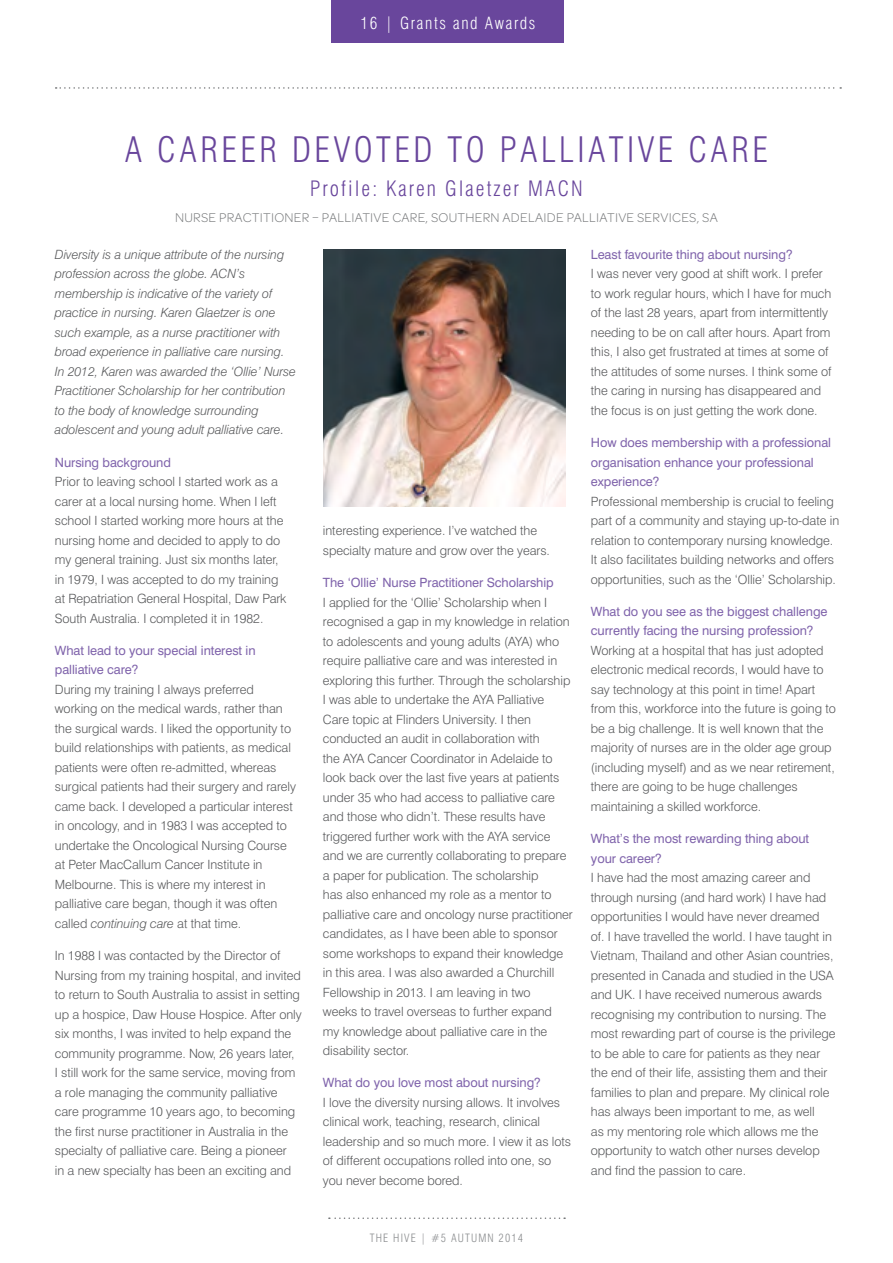
<style>
.page{position:relative;width:893px;height:1263px;background:#fff}
.page>*{position:absolute;margin:0;border:0;box-sizing:border-box;transform-origin:0 0}
.t1{font:300 condensed 34.5px "Swiss 721 BT";letter-spacing:.1em;color:#69469c}
.t2{font:300 condensed 20.85px "Swiss 721 BT";letter-spacing:.1em;color:#69469c}
.t3{font:300 condensed 16.5px "Swiss 721 BT";letter-spacing:.1em;color:#fff}
.t4{font:300 13.5px "Omnes";letter-spacing:.02em;color:#757779}
.Body{font:300 12.75px/19.5px "Swiss 721 BT";letter-spacing:-.005em;color:#58595b}
.Body-2{font:italic 300 12.75px/19.5px "Swiss 721 BT";letter-spacing:-.005em;color:#58595b}
.t5{font:300 condensed 11.25px "Swiss 721 BT";letter-spacing:.1em;color:#8a8c8e}
.s1{font-weight:400;color:#7f63ab}
.s2{font-style:italic}
</style>
<div class="page">
<svg style="left:329px;top:1217px;width:236px;height:2px"></svg>
<svg style="left:56px;top:87px;width:785px;height:2px"></svg>
<div style="left:331px;top:0;width:233px;height:43px;background:#69469c"></div>
<img style="left:323px;top:249px;width:242px;height:258px">
<p class="t3" style="left:360px;top:13px;width:176px">16 | Grants and Awards</p>
<p class="t1" style="left:125px;top:128px;width:645px">A CAREER DEVOTED TO PALLIATIVE CARE</p>
<p class="t2" style="left:310px;top:176px;width:274px">Profile: Karen Glaetzer MACN</p>
<p class="t4" style="left:175px;top:208px;width:544px">NURSE PRACTITIONER – PALLIATIVE CARE, SOUTHERN ADELAIDE PALLIATIVE SERVICES, SA</p>
<p class="Body-2" style="left:55px;top:244px;width:243px">Diversity is a unique attribute of the nursing profession across the globe. ACN’s membership is indicative of the variety of practice in nursing. Karen Glaetzer is one such example, as a nurse practitioner with broad experience in palliative care nursing.<br>In 2012, Karen was awarded the ‘Ollie’ Nurse Practitioner Scholarship for her contribution to the body of knowledge surrounding adolescent and young adult palliative care.</p>
<p class="Body" style="left:55px;top:452px;width:233px"><span class="s1">Nursing background<br></span>Prior to leaving school I started work as a carer at a local nursing home. When I left school I started working more hours at the nursing home and decided to apply to do my general training. Just six months later, in 1979, I was accepted to do my training at Repatriation General Hospital, Daw Park South Australia. I completed it in 1982.</p>
<p class="Body" style="left:55px;top:640px;width:243px"><span class="s1">What lead to your special interest in palliative care?<br></span>During my training I always preferred working on the medical wards, rather than the surgical wards. I liked the opportunity to build relationships with patients, as medical patients were often re-admitted, whereas surgical patients had their surgery and rarely came back. I developed a particular interest in oncology, and in 1983 I was accepted to undertake the Oncological Nursing Course at Peter MacCallum Cancer Institute in Melbourne. This is where my interest in palliative care began, though it was often called <span class="s2">continuing care</span> at that time.</p>
<p class="Body" style="left:55px;top:946px;width:248px">In 1988 I was contacted by the Director of Nursing from my training hospital, and invited to return to South Australia to assist in setting up a hospice, Daw House Hospice. After only six months, I was invited to help expand the community programme. Now, 26 years later,<br>I still work for the same service, moving from a role managing the community palliative care programme 10 years ago, to becoming the first nurse practitioner in Australia in the specialty of palliative care. Being a pioneer<br>in a new specialty has been an exciting and</p>
<p class="Body" style="left:323px;top:521px;width:229px">interesting experience. I’ve watched the specialty mature and grow over the years.</p>
<p class="Body" style="left:323px;top:573px;width:251px"><span class="s1">The ‘Ollie’ Nurse Practitioner Scholarship<br></span>I applied for the ‘Ollie’ Scholarship when I recognised a gap in my knowledge in relation to adolescents and young adults (AYA) who require palliative care and was interested in exploring this further. Through the scholarship I was able to undertake the AYA Palliative Care topic at Flinders University. I then conducted an audit in collaboration with<br>the AYA Cancer Coordinator in Adelaide to look back over the last five years at patients under 35 who had access to palliative care and those who didn’t. These results have triggered further work with the AYA service and we are currently collaborating to prepare a paper for publication. The scholarship<br>has also enhanced my role as a mentor to palliative care and oncology nurse practitioner candidates, as I have been able to sponsor some workshops to expand their knowledge in this area. I was also awarded a Churchill Fellowship in 2013. I am leaving in two<br>weeks to travel overseas to further expand<br>my knowledge about palliative care in the disability sector.</p>
<p class="Body" style="left:323px;top:1073px;width:250px"><span class="s1">What do you love most about nursing?<br></span>I love the diversity nursing allows. It involves clinical work, teaching, research, clinical leadership and so much more. I view it as lots of different occupations rolled into one, so you never become bored.</p>
<p class="Body" style="left:591px;top:244px;width:242px"><span class="s1">Least favourite thing about nursing?<br></span>I was never very good at shift work. I prefer to work regular hours, which I have for much of the last 28 years, apart from intermittently needing to be on call after hours. Apart from this, I also get frustrated at times at some of the attitudes of some nurses. I think some of the caring in nursing has disappeared and the focus is on just getting the work done.</p>
<p class="Body" style="left:591px;top:433px;width:250px"><span class="s1">How does membership with a professional organisation enhance your professional experience?<br></span>Professional membership is crucial to feeling part of a community and staying up-to-date in relation to contemporary nursing knowledge.<br>It also facilitates building networks and offers opportunities, such as the ‘Ollie’ Scholarship.</p>
<p class="Body" style="left:591px;top:601px;width:246px"><span class="s1">What do you see as the biggest challenge currently facing the nursing profession?<br></span>Working at a hospital that has just adopted electronic medical records, I would have to say technology at this point in time! Apart from this, workforce into the future is going to be a big challenge. It is well known that the majority of nurses are in the older age group (including myself) and as we near retirement, there are going to be huge challenges maintaining a skilled workforce.</p>
<p class="Body" style="left:591px;top:829px;width:246px"><span class="s1">What’s the most rewarding thing about your career?<br></span>I have had the most amazing career and through nursing (and hard work) I have had opportunities I would have never dreamed of. I have travelled the world. I have taught in Vietnam, Thailand and other Asian countries, presented in Canada and studied in the USA and UK. I have received numerous awards recognising my contribution to nursing. The most rewarding part of course is the privilege to be able to care for patients as they near the end of their life, assisting them and their families to plan and prepare. My clinical role has always been important to me, as well<br>as my mentoring role which allows me the opportunity to watch other nurses develop and find the passion to care.</p>
<p class="t5" style="left:370px;top:1231px;width:155px">THE HIVE | #5 AUTUMN 2014</p>
</div>
